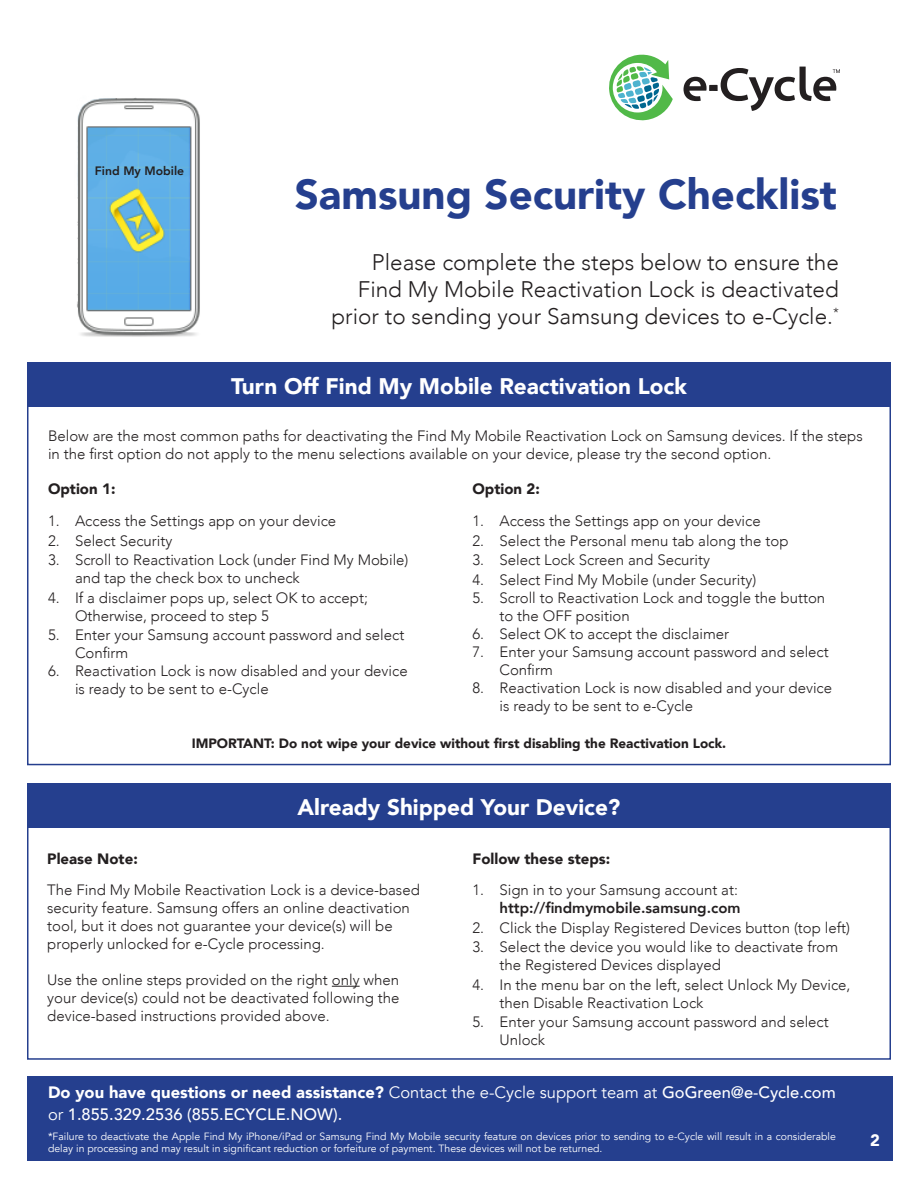
<style>
.page{position:relative;width:918px;height:1188px;background:#fff}
.page>*{position:absolute;margin:0;border:0;box-sizing:border-box;transform-origin:0 0}
.t1{font:900 42px "Avenir";color:#253f8e}
.t2{font:300 22.5px/27px "Avenir";color:#231f20;text-align:right}
.t3{font:900 22.5px "Avenir";color:#fff}
.t4{font:500 16.5px/22.5px "Avenir";color:#fff}
.t5{font:900 16.5px "Avenir";color:#fff}
.t6{font:300 15px/18px "Avenir";color:#231f20}
.t7{font:900 15px "Avenir";color:#231f20}
.t8{font:900 13.5px "Avenir";color:#231f20}
.t9{font:800 12.15px "Avenir";color:#231f20}
.t10{font:10.5px/12px "Avenir";color:#fff}
.s1{font-weight:800}
.s2{font-weight:900}
.s3{font-weight:400}
</style>
<div class="page">
<svg style="left:609px;top:54px;width:64px;height:67px"></svg>
<svg style="left:684px;top:67px;width:156px;height:44px"></svg>
<div style="left:27px;top:1077px;width:865px;height:84px;background:#253f8e"></div>
<div style="left:27px;top:362px;width:864px;height:44px;background:#253f8e"></div>
<div style="left:27px;top:783px;width:864px;height:44px;background:#253f8e"></div>
<svg style="left:332px;top:986px;width:28px;height:1px"></svg>
<img style="left:77px;top:97px;width:123px;height:240px">
<p class="t9" style="left:95px;top:160px;width:91px">Find My Mobile</p>
<h2 class="t1" style="left:295px;top:159px;width:544px">Samsung Security Checklist</h2>
<p class="t2" style="left:332px;top:249px;width:509px">Please complete the steps below to ensure the<br>Find My Mobile Reactivation Lock is deactivated prior to sending your Samsung devices to e-Cycle.<sup>*</sup></p>
<h3 class="t3" style="left:231px;top:366px;width:457px">Turn Off Find My Mobile Reactivation Lock</h3>
<p class="t6" style="left:48px;top:427px;width:816px">Below are the most common paths for deactivating the Find My Mobile Reactivation Lock on Samsung devices. If the steps in the first option do not apply to the menu selections available on your device, please try the second option.</p>
<p class="t7" style="left:48px;top:476px;width:69px">Option 1:</p>
<p class="t6" style="left:48px;top:512px;width:290px">1. Access the Settings app on your device</p>
<p class="t6" style="left:48px;top:532px;width:126px">2. Select Security</p>
<p class="t6" style="left:75px;top:551px;width:335px;text-indent:-27px">3. Scroll to Reactivation Lock (under Find My Mobile) and tap the check box to uncheck</p>
<p class="t6" style="left:75px;top:589px;width:294px;text-indent:-27px">4. If a disclaimer pops up, select OK to accept;<br>Otherwise, proceed to step 5</p>
<p class="t6" style="left:75px;top:626px;width:331px;text-indent:-27px">5. Enter your Samsung account password and select<br>Confirm</p>
<p class="t6" style="left:75px;top:662px;width:334px;text-indent:-27px">6. Reactivation Lock is now disabled and your device is ready to be sent to e-Cycle</p>
<p class="t7" style="left:472px;top:476px;width:69px">Option 2:</p>
<p class="t6" style="left:472px;top:512px;width:290px">1. Access the Settings app on your device</p>
<p class="t6" style="left:472px;top:532px;width:318px">2. Select the Personal menu tab along the top</p>
<p class="t6" style="left:472px;top:551px;width:239px">3. Select Lock Screen and Security</p>
<p class="t6" style="left:472px;top:571px;width:285px">4. Select Find My Mobile (under Security)</p>
<p class="t6" style="left:500px;top:589px;width:327px;text-indent:-27px">5. Scroll to Reactivation Lock and toggle the button to the OFF position</p>
<p class="t6" style="left:472px;top:625px;width:258px">6. Select OK to accept the disclaimer</p>
<p class="t6" style="left:500px;top:643px;width:331px;text-indent:-27px">7. Enter your Samsung account password and select<br>Confirm</p>
<p class="t6" style="left:500px;top:679px;width:334px;text-indent:-27px">8. Reactivation Lock is now disabled and your device is ready to be sent to e-Cycle</p>
<p class="t8" style="left:192px;top:731px;width:536px">IMPORTANT: Do not wipe your device without first disabling the Reactivation Lock.</p>
<h3 class="t3" style="left:298px;top:788px;width:324px">Already Shipped Your Device?</h3>
<p class="t7" style="left:47px;top:846px;width:92px">Please Note:</p>
<p class="t6" style="left:47px;top:881px;width:374px">The Find My Mobile Reactivation Lock is a device-based security feature. Samsung offers an online deactivation tool, but it does not guarantee your device(s) will be properly unlocked for e-Cycle processing.</p>
<p class="t6" style="left:47px;top:971px;width:354px;text-align:justify">Use the online steps provided on the right only when your device(s) could not be deactivated following the device-based instructions provided above.</p>
<p class="t7" style="left:472px;top:846px;width:139px">Follow these steps:</p>
<p class="t6" style="left:472px;top:881px;width:270px;text-align:right">1. Sign in to your Samsung account at: <span class="s1">http://findmymobile.samsung.com</span></p>
<p class="t6" style="left:472px;top:918px;width:379px">2. Click the Display Registered Devices button (top left)</p>
<p class="t6" style="left:500px;top:938px;width:340px;text-indent:-27px">3. Select the device you would like to deactivate from the Registered Devices displayed</p>
<p class="t6" style="left:500px;top:975px;width:353px;text-indent:-27px">4. In the menu bar on the left, select Unlock My Device, then Disable Reactivation Lock</p>
<p class="t6" style="left:500px;top:1013px;width:331px;text-indent:-27px">5. Enter your Samsung account password and select<br>Unlock</p>
<p class="t4" style="left:48px;top:1080px;width:789px"><span class="s2">Do you have questions or need assistance?</span> <span class="s3">Contact the e-Cycle support team at</span> GoGreen@e-Cycle.com <span class="s3">or</span> 1.855.329.2536 (855.ECYCLE.NOW).</p>
<p class="t10" style="left:48px;top:1131px;width:789px">*Failure to deactivate the Apple Find My iPhone/iPad or Samsung Find My Mobile security feature on devices prior to sending to e-Cycle will result in a considerable delay in processing and may result in significant reduction or forfeiture of payment. These devices will not be returned.</p>
<p class="t5" style="left:870px;top:1126px;width:11px">2</p>
</div>
